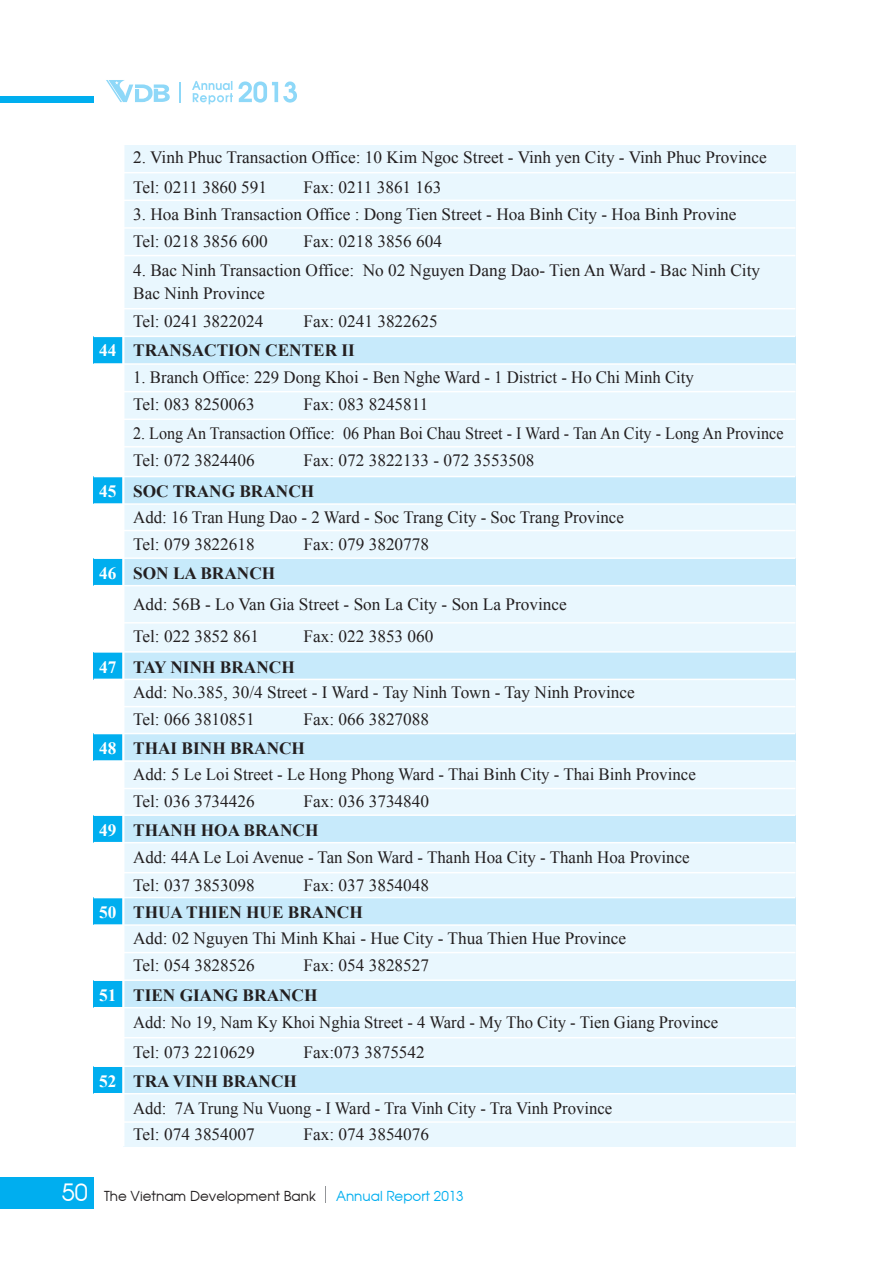
<style>
.page{position:relative;width:889px;height:1263px;background:#fff}
.page>*{position:absolute;margin:0;border:0;box-sizing:border-box;transform-origin:0 0}
.t1{font:17.25px/27px "Times New Roman";color:#231f20}
.t2{font:700 17.25px/29.1px "Times New Roman";color:#231f20}
.t3{font:17.25px "Times New Roman";color:#231f20;scale:.94 1}
.t4{font:13.5px "Avant Garde";color:#231f20}
.t5{font:13.5px "Avant Garde";color:#00aeef}
.s1{font-weight:400}
.s2{color:#fff}
.s3{font-weight:700;color:#fff}
.s4{font-weight:700}
.s5{font-size:23.4px;color:#fff}
</style>
<div class="page">
<div style="left:0;top:96px;width:94px;height:6px;background:#00aeef"></div>
<svg style="left:106px;top:80px;width:64px;height:22px"></svg>
<hr style="left:179px;top:82px;width:2px;height:20px;background:#8ed8f8">
<svg style="left:192px;top:81px;width:105px;height:23px"></svg>
<div style="left:0;top:1177px;width:94px;height:31px;background:#00aeef"></div>
<svg style="left:325px;top:1186px;width:1px;height:17px"></svg>
<div style="left:123px;top:145px;width:672px;height:1001px;background:#e9f7fe"></div>
<hr style="left:123px;top:200px;width:672px;height:1px;background:#fff">
<hr style="left:123px;top:172px;width:672px;height:1px;background:#fff">
<hr style="left:123px;top:227px;width:672px;height:2px;background:#fff">
<hr style="left:123px;top:255px;width:672px;height:1px;background:#fff">
<hr style="left:123px;top:308px;width:672px;height:1px;background:#fff">
<div style="left:123px;top:336px;width:672px;height:28px;background:#c7eafb"></div>
<div style="left:94px;top:336px;width:29px;height:28px;background:#00aeef"></div>
<hr style="left:94px;top:336px;width:701px;height:1px;background:#fff">
<hr style="left:94px;top:363px;width:701px;height:2px;background:#fff">
<hr style="left:123px;top:391px;width:672px;height:1px;background:#fff">
<hr style="left:123px;top:530px;width:672px;height:1px;background:#fff">
<div style="left:123px;top:476px;width:672px;height:28px;background:#c7eafb"></div>
<div style="left:94px;top:476px;width:29px;height:28px;background:#00aeef"></div>
<hr style="left:94px;top:476px;width:701px;height:1px;background:#fff">
<hr style="left:94px;top:503px;width:701px;height:2px;background:#fff">
<hr style="left:123px;top:622px;width:672px;height:1px;background:#fff">
<div style="left:123px;top:558px;width:672px;height:28px;background:#c7eafb"></div>
<div style="left:94px;top:558px;width:29px;height:28px;background:#00aeef"></div>
<hr style="left:94px;top:557px;width:701px;height:2px;background:#fff">
<hr style="left:94px;top:585px;width:701px;height:1px;background:#fff">
<hr style="left:123px;top:706px;width:672px;height:1px;background:#fff">
<div style="left:123px;top:652px;width:672px;height:27px;background:#c7eafb"></div>
<div style="left:94px;top:652px;width:29px;height:27px;background:#00aeef"></div>
<hr style="left:94px;top:651px;width:701px;height:2px;background:#fff">
<hr style="left:94px;top:679px;width:701px;height:1px;background:#fff">
<hr style="left:123px;top:788px;width:672px;height:1px;background:#fff">
<div style="left:123px;top:733px;width:672px;height:28px;background:#c7eafb"></div>
<div style="left:94px;top:733px;width:29px;height:28px;background:#00aeef"></div>
<hr style="left:94px;top:733px;width:701px;height:1px;background:#fff">
<hr style="left:94px;top:760px;width:701px;height:2px;background:#fff">
<hr style="left:123px;top:872px;width:672px;height:1px;background:#fff">
<div style="left:123px;top:815px;width:672px;height:28px;background:#c7eafb"></div>
<div style="left:94px;top:815px;width:29px;height:28px;background:#00aeef"></div>
<hr style="left:94px;top:814px;width:701px;height:2px;background:#fff">
<hr style="left:94px;top:842px;width:701px;height:1px;background:#fff">
<hr style="left:123px;top:952px;width:672px;height:1px;background:#fff">
<div style="left:123px;top:897px;width:672px;height:28px;background:#c7eafb"></div>
<div style="left:94px;top:897px;width:29px;height:28px;background:#00aeef"></div>
<hr style="left:94px;top:897px;width:701px;height:1px;background:#fff">
<hr style="left:94px;top:924px;width:701px;height:2px;background:#fff">
<hr style="left:123px;top:1037px;width:672px;height:1px;background:#fff">
<div style="left:123px;top:980px;width:672px;height:28px;background:#c7eafb"></div>
<div style="left:94px;top:980px;width:29px;height:28px;background:#00aeef"></div>
<hr style="left:94px;top:979px;width:701px;height:2px;background:#fff">
<hr style="left:94px;top:1007px;width:701px;height:1px;background:#fff">
<hr style="left:123px;top:1121px;width:672px;height:2px;background:#fff">
<div style="left:123px;top:1066px;width:672px;height:28px;background:#c7eafb"></div>
<div style="left:94px;top:1066px;width:29px;height:28px;background:#00aeef"></div>
<hr style="left:94px;top:1065px;width:701px;height:2px;background:#fff">
<hr style="left:94px;top:1093px;width:701px;height:1px;background:#fff">
<hr style="left:123px;top:418px;width:672px;height:2px;background:#fff">
<hr style="left:123px;top:446px;width:672px;height:1px;background:#fff">
<hr style="left:122px;top:145px;width:2px;height:1001px;background:#fff">
<p class="t1" style="left:133px;top:144px;width:635px">2. Vinh Phuc Transaction Office: 10 Kim Ngoc Street - Vinh yen City - Vinh Phuc Province</p>
<p class="t1" style="left:133px;top:173px;width:135px">Tel: 0211 3860 591</p>
<p class="t1" style="left:303px;top:173px;width:140px">Fax: 0211 3861 163</p>
<p class="t1" style="left:133px;top:200px;width:605px">3. Hoa Binh Transaction Office : Dong Tien Street - Hoa Binh City - Hoa Binh Provine<br>Tel: 0218 3856 600</p>
<p class="t1" style="left:303px;top:227px;width:140px">Fax: 0218 3856 604</p>
<p class="t1" style="left:133px;top:259px;width:628px;line-height:22.5px">4. Bac Ninh Transaction Office: No 02 Nguyen Dang Dao- Tien An Ward - Bac Ninh City<br>Bac Ninh Province</p>
<p class="t1" style="left:133px;top:308px;width:132px">Tel: 0241 3822024</p>
<p class="t2" style="left:99px;top:306px;width:340px;text-indent:204px"><span class="s1">Fax: 0241 3822625<br></span><span class="s2">44</span> TRANSACTION CENTER II</p>
<p class="t1" style="left:133px;top:363px;width:562px">1. Branch Office: 229 Dong Khoi - Ben Nghe Ward - 1 District - Ho Chi Minh City<br>Tel: 083 8250063</p>
<p class="t1" style="left:303px;top:390px;width:127px">Fax: 083 8245811</p>
<p class="t3" style="left:133px;top:422px;width:693px">2. Long An Transaction Office: 06 Phan Boi Chau Street - I Ward - Tan An City - Long An Province</p>
<p class="t1" style="left:133px;top:446px;width:123px">Tel: 072 3824406</p>
<p class="t1" style="left:303px;top:446px;width:232px">Fax: 072 3822133 - 072 3553508</p>
<p class="t1" style="left:133px;top:478px;width:492px;line-height:26.4px;text-indent:-34px"><span class="s3">45</span> <span class="s4">SOC TRANG BRANCH<br></span>Add: 16 Tran Hung Dao - 2 Ward - Soc Trang City - Soc Trang Province<br>Tel: 079 3822618</p>
<p class="t1" style="left:303px;top:530px;width:127px">Fax: 079 3820778</p>
<p class="t1" style="left:133px;top:557px;width:435px;line-height:31.7px;text-indent:-34px"><span class="s3">46</span> <span class="s4">SON LA BRANCH<br></span>Add: 56B - Lo Van Gia Street - Son La City - Son La Province<br>Tel: 022 3852 861</p>
<p class="t1" style="left:303px;top:623px;width:132px">Fax: 022 3853 060</p>
<p class="t1" style="left:133px;top:653px;width:503px;line-height:26.4px;text-indent:-34px"><span class="s3">47</span> <span class="s4">TAY NINH BRANCH<br></span>Add: No.385, 30/4 Street - I Ward - Tay Ninh Town - Tay Ninh Province<br>Tel: 066 3810851</p>
<p class="t1" style="left:99px;top:705px;width:331px;line-height:29px;text-indent:204px">Fax: 066 3827088<br><span class="s3">48</span> <span class="s4">THAI BINH BRANCH</span></p>
<p class="t1" style="left:133px;top:760px;width:564px">Add: 5 Le Loi Street - Le Hong Phong Ward - Thai Binh City - Thai Binh Province<br>Tel: 036 3734426</p>
<p class="t1" style="left:99px;top:786px;width:331px;line-height:29px;text-indent:204px">Fax: 036 3734840<br><span class="s3">49</span> <span class="s4">THANH HOA BRANCH</span></p>
<p class="t1" style="left:133px;top:842px;width:558px;line-height:28.3px">Add: 44A Le Loi Avenue - Tan Son Ward - Thanh Hoa City - Thanh Hoa Province<br>Tel: 037 3853098</p>
<p class="t2" style="left:99px;top:871px;width:331px;line-height:27.3px;text-indent:204px"><span class="s1">Fax: 037 3854048<br></span><span class="s2">50</span> THUA THIEN HUE BRANCH</p>
<p class="t1" style="left:133px;top:924px;width:494px">Add: 02 Nguyen Thi Minh Khai - Hue City - Thua Thien Hue Province<br>Tel: 054 3828526</p>
<p class="t2" style="left:99px;top:950px;width:331px;line-height:30px;text-indent:204px"><span class="s1">Fax: 054 3828527<br></span><span class="s2">51</span> TIEN GIANG BRANCH</p>
<p class="t1" style="left:133px;top:1006px;width:587px;line-height:30.9px">Add: No 19, Nam Ky Khoi Nghia Street - 4 Ward - My Tho City - Tien Giang Province<br>Tel: 073 2210629</p>
<p class="t1" style="left:303px;top:1039px;width:123px">Fax:073 3875542</p>
<p class="t1" style="left:133px;top:1067px;width:480px;text-indent:-34px"><span class="s3">52</span> <span class="s4">TRA VINH BRANCH<br></span>Add: 7A Trung Nu Vuong - I Ward - Tra Vinh City - Tra Vinh Province<br>Tel: 074 3854007</p>
<p class="t1" style="left:303px;top:1121px;width:127px">Fax: 074 3854076</p>
<p class="t4" style="left:62px;top:1186px;width:255px"><span class="s5">50</span> The Vietnam Development Bank</p>
<p class="t5" style="left:336px;top:1185px;width:129px">Annual Report 2013</p>
</div>
